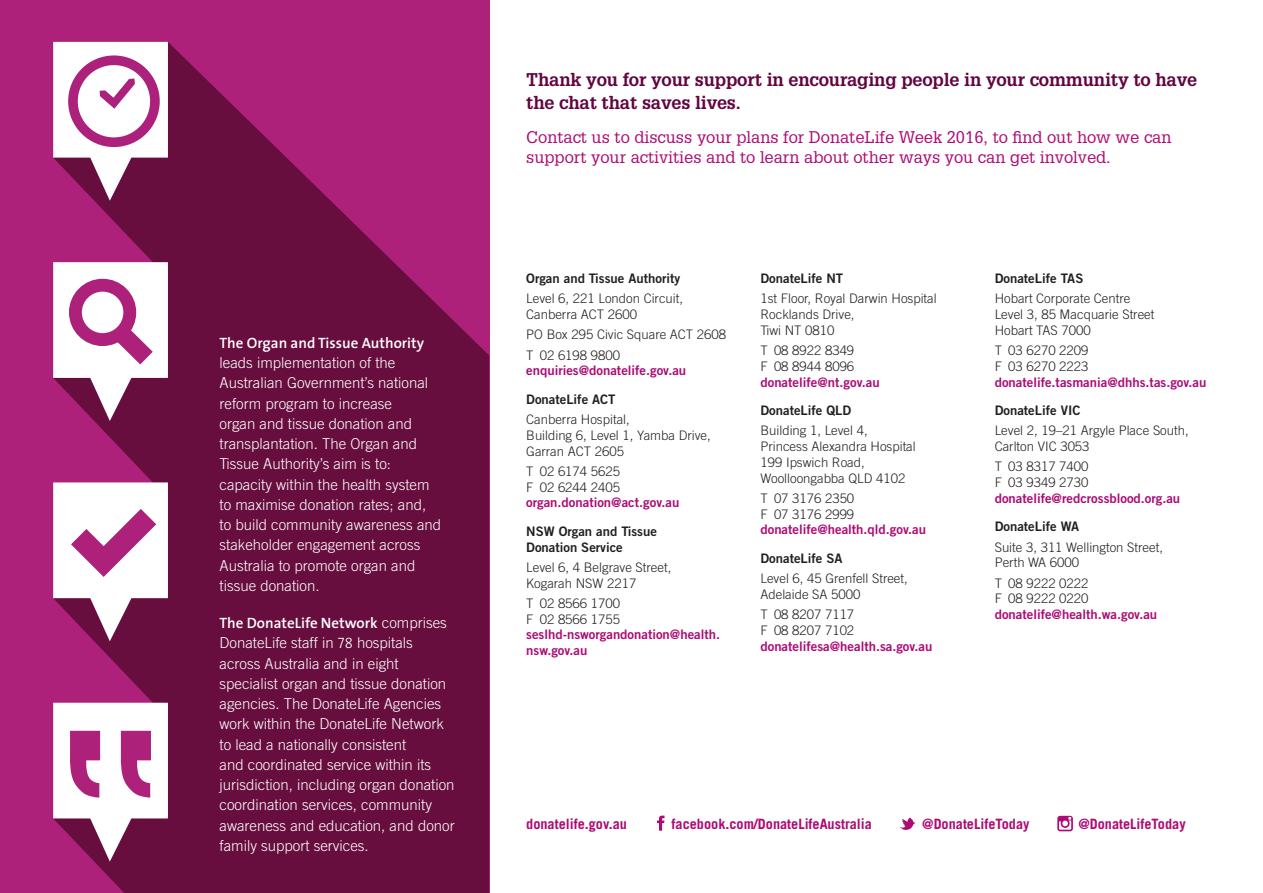
<style>
.page{position:relative;width:1263px;height:893px;background:#fff}
.page>*{position:absolute;margin:0;border:0;box-sizing:border-box;transform-origin:0 0}
.Heading__level_2{font:700 18px/22.5px "Glypha LT Std";letter-spacing:-.01em;color:#62053f}
.Intro{font:16.5px/20.2px "Glypha LT Std";color:#ad0a74}
.Facts_back_cover{font:300 15px/20.2px "Trade Gothic";color:#fff}
.Sub-head__level_1{font:700 14.25px "Trade Gothic";color:#ad0a74}
.Addresses_back_cover{font:300 13.2px/15.8px "Trade Gothic";color:#231f20}
.Addresses_back_cover-2{font:13.2px/15.8px "Trade Gothic Bold Two";color:#ad0a74}
.Addresses_back_cover-3{font:13.2px/15.8px "Trade Gothic Bold Two";color:#231f20}
.s1{font-family:"The Sans";font-weight:600}
.s2{font-family:"The Sans Light Caps";font-weight:400}
.s3{font-family:"Trade Gothic";font-weight:300;color:#231f20}
.s4{font-family:"Trade Gothic Bold Two";font-weight:400;color:#ad0a74}
</style>
<div class="page">
<div style="left:0;top:0;width:489px;height:893px;background:#ad217b"></div>
<svg style="left:53px;top:42px;width:436px;height:851px;fill:#670e3f"></svg>
<svg style="left:53px;top:482px;width:115px;height:159px"></svg>
<svg style="left:53px;top:703px;width:115px;height:158px"></svg>
<svg style="left:53px;top:262px;width:115px;height:159px"></svg>
<svg style="left:53px;top:42px;width:115px;height:159px"></svg>
<svg style="left:657px;top:816px;width:7px;height:15px"></svg>
<svg style="left:900px;top:817px;width:15px;height:13px"></svg>
<svg style="left:1057px;top:816px;width:16px;height:15px"></svg>
<p class="Facts_back_cover" style="left:220px;top:332px;width:223px"><span class="s1">The Organ and Tissue Authority </span>leads implementation of the<br>Australian Government’s national reform program to increase<br>organ and tissue donation and transplantation. The Organ and<br>Tissue Authority’s aim is to: capacity within the health system to maximise donation rates; and, to build community awareness and stakeholder engagement across<br>Australia to promote organ and tissue donation.</p>
<p class="Facts_back_cover" style="left:220px;top:612px;width:237px"><span class="s1">The DonateLife Network</span> comprises DonateLife staff in <span class="s2">78</span> hospitals across Australia and in eight specialist organ and tissue donation agencies. The DonateLife Agencies work within the DonateLife Network to lead a nationally consistent<br>and coordinated service within its jurisdiction, including organ donation coordination services, community awareness and education, and donor family support services.</p>
<p class="Heading__level_2" style="left:526px;top:68px;width:672px">Thank you for your support in encouraging people in your community to have the chat that saves lives.</p>
<p class="Intro" style="left:526px;top:126px;width:647px">Contact us to discuss your plans for DonateLife Week 2016, to find out how we can support your activities and to learn about other ways you can get involved.</p>
<p class="Addresses_back_cover-3" style="left:526px;top:270px;width:155px">Organ and Tissue Authority</p>
<p class="Addresses_back_cover" style="left:526px;top:291px;width:158px">Level 6, 221 London Circuit,<br>Canberra ACT 2600</p>
<p class="Addresses_back_cover" style="left:526px;top:327px;width:201px">PO Box 295 Civic Square ACT 2608</p>
<p class="Addresses_back_cover-2" style="left:526px;top:347px;width:161px"><span class="s3">T 02 6198 9800 </span>enquiries@donatelife.gov.au</p>
<p class="Addresses_back_cover-3" style="left:526px;top:391px;width:91px">DonateLife ACT</p>
<p class="Addresses_back_cover" style="left:526px;top:411px;width:186px">Canberra Hospital,<br>Building 6, Level 1, Yamba Drive,<br>Garran ACT 2605</p>
<p class="Addresses_back_cover-2" style="left:526px;top:463px;width:155px"><span class="s3">T 02 6174 5625<br>F 02 6244 2405 </span>organ.donation@act.gov.au</p>
<p class="Addresses_back_cover-3" style="left:526px;top:523px;width:132px">NSW Organ and Tissue<br>Donation Service</p>
<p class="Addresses_back_cover" style="left:526px;top:559px;width:147px">Level 6, 4 Belgrave Street,<br>Kogarah NSW 2217</p>
<p class="Addresses_back_cover-2" style="left:526px;top:595px;width:195px"><span class="s3">T 02 8566 1700<br>F 02 8566 1755 </span>seslhd-nsworgandonation@health. nsw.gov.au</p>
<p class="Addresses_back_cover-3" style="left:760px;top:270px;width:84px">DonateLife NT</p>
<p class="Addresses_back_cover" style="left:760px;top:291px;width:178px">1st Floor, Royal Darwin Hospital<br>Rocklands Drive,<br>Tiwi NT 0810</p>
<p class="Addresses_back_cover" style="left:760px;top:342px;width:121px">T 08 8922 8349<br>F 08 8944 8096 <span class="s4">donatelife@nt.gov.au</span></p>
<p class="Addresses_back_cover-3" style="left:760px;top:402px;width:92px">DonateLife QLD</p>
<p class="Addresses_back_cover" style="left:760px;top:423px;width:157px">Building 1, Level 4,<br>Princess Alexandra Hospital<br>199 Ipswich Road,<br>Woolloongabba QLD 4102</p>
<p class="Addresses_back_cover-2" style="left:760px;top:490px;width:167px"><span class="s3">T 07 3176 2350<br>F 07 3176 2999 </span>donatelife@health.qld.gov.au</p>
<p class="Addresses_back_cover-3" style="left:760px;top:550px;width:84px">DonateLife SA</p>
<p class="Addresses_back_cover" style="left:760px;top:570px;width:149px">Level 6, 45 Grenfell Street,<br>Adelaide SA 5000</p>
<p class="Addresses_back_cover-2" style="left:760px;top:606px;width:174px"><span class="s3">T 08 8207 7117<br>F 08 8207 7102 </span>donatelifesa@health.sa.gov.au</p>
<p class="Addresses_back_cover-3" style="left:995px;top:270px;width:90px">DonateLife TAS</p>
<p class="Addresses_back_cover" style="left:995px;top:291px;width:161px">Hobart Corporate Centre<br>Level 3, 85 Macquarie Street<br>Hobart TAS 7000</p>
<p class="Addresses_back_cover-2" style="left:995px;top:342px;width:213px"><span class="s3">T 03 6270 2209<br>F 03 6270 2223 </span>donatelife.tasmania@dhhs.tas.gov.au</p>
<p class="Addresses_back_cover-3" style="left:995px;top:402px;width:87px">DonateLife VIC</p>
<p class="Addresses_back_cover" style="left:995px;top:423px;width:196px">Level 2, 19–21 Argyle Place South,<br>Carlton VIC 3053</p>
<p class="Addresses_back_cover-2" style="left:995px;top:458px;width:187px"><span class="s3">T 03 8317 7400<br>F 03 9349 2730 </span>donatelife@redcrossblood.org.au</p>
<p class="Addresses_back_cover-3" style="left:995px;top:518px;width:86px">DonateLife WA</p>
<p class="Addresses_back_cover" style="left:995px;top:539px;width:170px">Suite 3, 311 Wellington Street,<br>Perth WA 6000</p>
<p class="Addresses_back_cover-2" style="left:995px;top:575px;width:164px"><span class="s3">T 08 9222 0222<br>F 08 9222 0220 </span>donatelife@health.wa.gov.au</p>
<p class="Sub-head__level_1" style="left:526px;top:815px;width:102px">donatelife.gov.au</p>
<p class="Sub-head__level_1" style="left:672px;top:815px;width:202px">facebook.com/DonateLifeAustralia</p>
<p class="Sub-head__level_1" style="left:922px;top:815px;width:109px">@DonateLifeToday</p>
<p class="Sub-head__level_1" style="left:1078px;top:815px;width:109px">@DonateLifeToday</p>
</div>
